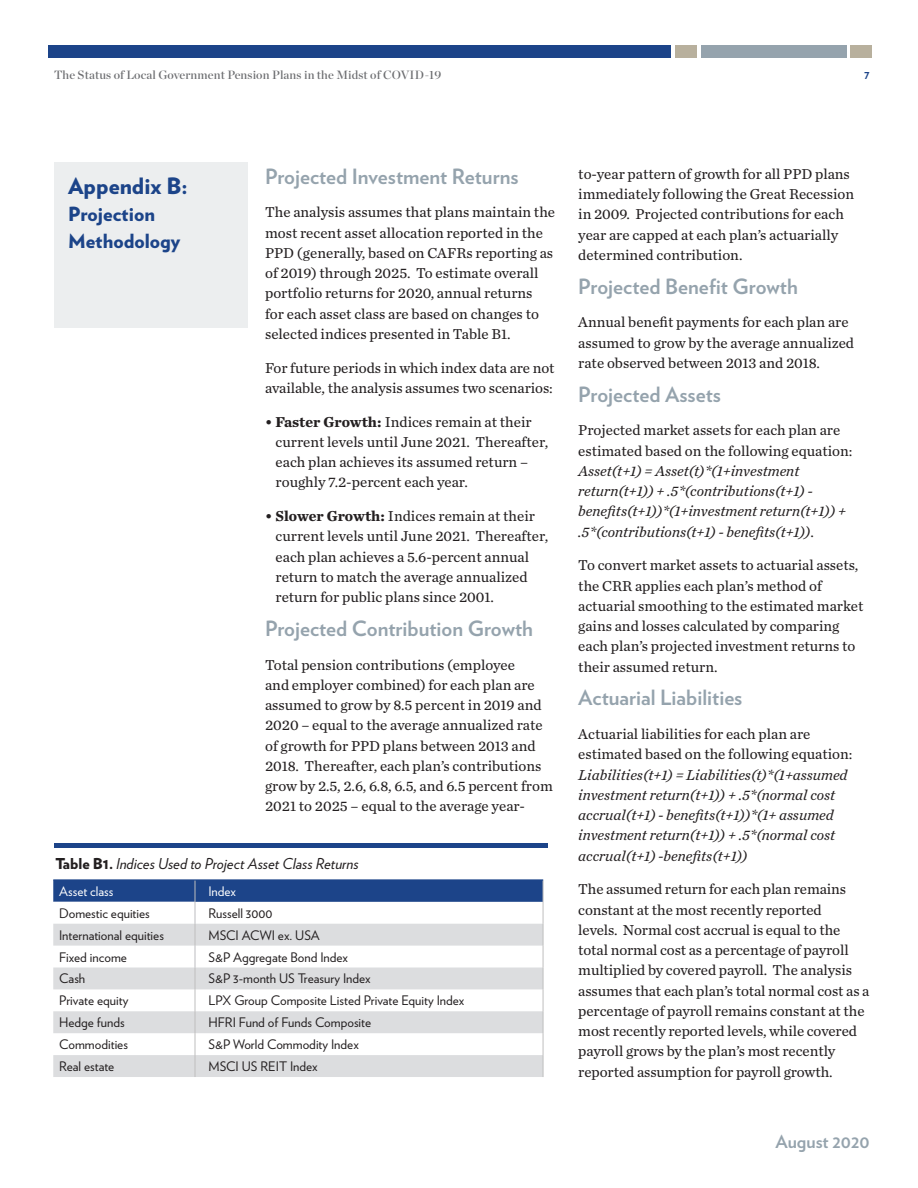
<style>
.page{position:relative;width:918px;height:1188px;background:#fff}
.page>*{position:absolute;margin:0;border:0;box-sizing:border-box;transform-origin:0 0}
.t1{font:900 22.5px "Verlag";color:#1c4489}
.t2{font:700 21px "Verlag";color:#95a3ad}
.t3{font:900 19.5px/27px "Verlag";color:#1c4489}
.t4{font:700 18px "Verlag";color:#95a3ad}
.t5{font:15px/20.2px "Chronicle Text G2";color:#231f20}
.t6{font:italic 15px/20.2px "Chronicle Text G2";color:#231f20}
.t7{font:italic 15px "Verlag";color:#231f20}
.t8{font:13.2px "Verlag";color:#231f20}
.t9{font:13.2px "Verlag";color:#fff}
.t10{font:12px "Chronicle Display Semi";letter-spacing:.01em;color:#6c6d70}
.t11{font:700 12px "Verlag";color:#1c4489}
.s1{font-weight:700}
.s2{font-weight:900;font-style:normal}
.s3{font-style:normal}
</style>
<div class="page">
<div style="left:701px;top:45px;width:146px;height:13px;background:#95a3ad"></div>
<div style="left:675px;top:45px;width:22px;height:13px;background:#b8b09d"></div>
<div style="left:851px;top:45px;width:21px;height:13px;background:#b8b09d"></div>
<div style="left:48px;top:45px;width:623px;height:13px;background:#1c4489"></div>
<div style="left:54px;top:162px;width:193px;height:165px;background:#eceeef"></div>
<svg style="left:53px;top:880px;width:491px;height:197px"></svg>
<div style="left:54px;top:843px;width:494px;height:5px;background:#1c4489"></div>
<p class="t10" style="left:54px;top:65px;width:389px">The Status of Local Government Pension Plans in the Midst of COVID-19</p>
<p class="t11" style="left:864px;top:65px;width:7px">7</p>
<h1 class="t1" style="left:68px;top:168px;width:121px">Appendix B:</h1>
<h3 class="t3" style="left:68px;top:200px;width:114px">Projection<br>Methodology</h3>
<h2 class="t2" style="left:265px;top:160px;width:255px">Projected Investment Returns</h2>
<p class="t5" style="left:265px;top:201px;width:292px">The analysis assumes that plans maintain the most recent asset allocation reported in the PPD (generally, based on CAFRs reporting as of 2019) through 2025. To estimate overall portfolio returns for 2020, annual returns for each asset class are based on changes to selected indices presented in Table B1.</p>
<p class="t5" style="left:265px;top:357px;width:291px">For future periods in which index data are not available, the analysis assumes two scenarios:</p>
<p class="t5" style="left:276px;top:411px;width:274px;text-indent:-10px"><span class="s1">• Faster Growth:</span> Indices remain at their current levels until June 2021. Thereafter, each plan achieves its assumed return – roughly 7.2-percent each year.</p>
<p class="t5" style="left:276px;top:505px;width:274px;text-indent:-10px"><span class="s1">• Slower Growth:</span> Indices remain at their current levels until June 2021. Thereafter, each plan achieves a 5.6-percent annual return to match the average annualized return for public plans since 2001.</p>
<h2 class="t2" style="left:265px;top:612px;width:269px">Projected Contribution Growth</h2>
<p class="t5" style="left:265px;top:654px;width:289px">Total pension contributions (employee<br>and employer combined) for each plan are assumed to grow by 8.5 percent in 2019 and 2020 – equal to the average annualized rate of growth for PPD plans between 2013 and 2018. Thereafter, each plan’s contributions grow by 2.5, 2.6, 6.8, 6.5, and 6.5 percent from 2021 to 2025 – equal to the average year-</p>
<p class="t7" style="left:56px;top:852px;width:305px"><span class="s2">Table B1.</span> Indices Used to Project Asset Class Returns</p>
<p class="t9" style="left:59px;top:881px;width:56px">Asset class</p>
<p class="t9" style="left:208px;top:881px;width:29px">Index</p>
<p class="t8" style="left:59px;top:903px;width:92px">Domestic equities</p>
<p class="t8" style="left:208px;top:903px;width:65px">Russell 3000</p>
<p class="t8" style="left:59px;top:925px;width:106px">International equities</p>
<p class="t8" style="left:208px;top:925px;width:113px">MSCI ACWI ex. USA</p>
<p class="t8" style="left:59px;top:947px;width:69px">Fixed income</p>
<p class="t8" style="left:208px;top:947px;width:141px">S&amp;P Aggregate Bond Index</p>
<p class="t8" style="left:59px;top:969px;width:28px">Cash</p>
<p class="t8" style="left:208px;top:969px;width:164px">S&amp;P 3-month US Treasury Index</p>
<p class="t8" style="left:59px;top:991px;width:71px">Private equity</p>
<p class="t8" style="left:208px;top:991px;width:257px">LPX Group Composite Listed Private Equity Index</p>
<p class="t8" style="left:59px;top:1013px;width:67px">Hedge funds</p>
<p class="t8" style="left:208px;top:1013px;width:164px">HFRI Fund of Funds Composite</p>
<p class="t8" style="left:59px;top:1035px;width:70px">Commodities</p>
<p class="t8" style="left:208px;top:1035px;width:152px">S&amp;P World Commodity Index</p>
<p class="t8" style="left:59px;top:1056px;width:57px">Real estate</p>
<p class="t8" style="left:208px;top:1056px;width:111px">MSCI US REIT Index</p>
<p class="t5" style="left:578px;top:163px;width:277px">to-year pattern of growth for all PPD plans immediately following the Great Recession in 2009. Projected contributions for each year are capped at each plan’s actuarially determined contribution.</p>
<h2 class="t2" style="left:578px;top:270px;width:221px">Projected Benefit Growth</h2>
<p class="t5" style="left:578px;top:311px;width:277px">Annual benefit payments for each plan are assumed to grow by the average annualized rate observed between 2013 and 2018.</p>
<h2 class="t2" style="left:578px;top:378px;width:144px">Projected Assets</h2>
<p class="t5" style="left:578px;top:419px;width:276px">Projected market assets for each plan are estimated based on the following equation:</p>
<p class="t6" style="left:578px;top:460px;width:269px">Asset(t+1) = Asset(t)*(1+investment return(t+1)) + .5*(contributions(t+1) - benefits(t+1))*(1+investment return(t+1)) + .5*(contributions(t+1) - benefits(t+1))<span class="s3">.</span></p>
<p class="t5" style="left:578px;top:554px;width:287px">To convert market assets to actuarial assets, the CRR applies each plan’s method of actuarial smoothing to the estimated market gains and losses calculated by comparing each plan’s projected investment returns to their assumed return.</p>
<h2 class="t2" style="left:578px;top:681px;width:166px">Actuarial Liabilities</h2>
<p class="t5" style="left:578px;top:723px;width:276px">Actuarial liabilities for each plan are estimated based on the following equation:</p>
<p class="t6" style="left:578px;top:764px;width:271px">Liabilities(t+1) = Liabilities(t)*(1+assumed investment return(t+1)) + .5*(normal cost accrual(t+1) - benefits(t+1))*(1+ assumed investment return(t+1)) + .5*(normal cost accrual(t+1) -benefits(t+1))</p>
<p class="t5" style="left:578px;top:878px;width:293px">The assumed return for each plan remains constant at the most recently reported<br>levels. Normal cost accrual is equal to the total normal cost as a percentage of payroll multiplied by covered payroll. The analysis assumes that each plan’s total normal cost as a percentage of payroll remains constant at the most recently reported levels, while covered payroll grows by the plan’s most recently reported assumption for payroll growth.</p>
<p class="t4" style="left:775px;top:1128px;width:96px">August 2020</p>
</div>
